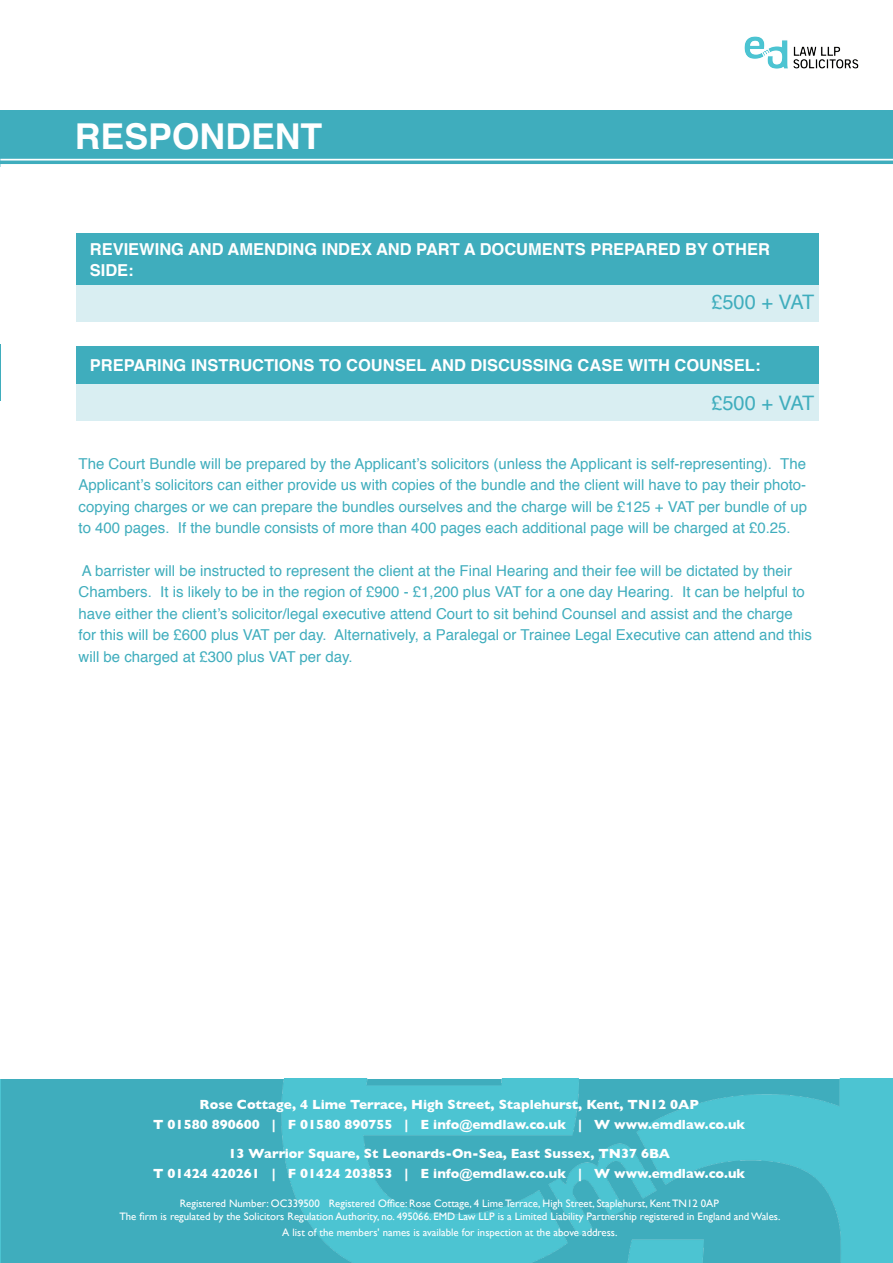
<style>
.page{position:relative;width:893px;height:1263px;background:#fff}
.page>*{position:absolute;margin:0;border:0;box-sizing:border-box;transform-origin:0 0}
.t1{font:700 35.7px "Helvetica";color:#fff}
.t2{font:19.95px "Helvetica";letter-spacing:-.035em;color:#3fadbd}
.t3{font:700 16.5px/20.4px "Helvetica";color:#fff}
.t4{font:15px/21.5px "Helvetica";color:#3fadbd;text-align:justify}
.t5{font:700 13.5px "Gill Sans";color:#fff}
.t6{font:10.8px "Gill Sans";color:#fff}
</style>
<div class="page">
<div style="left:0;top:1079px;width:892px;height:184px;background:#3fadbd"></div>
<img style="left:281px;top:1079px;width:612px;height:184px">
<img style="left:0;top:1079px;width:1px;height:183px">
<hr style="left:0;top:344px;width:1px;height:56px;background:#3fadbd">
<div style="left:0;top:111px;width:893px;height:56px;background:#3fadbd"></div>
<div style="left:0;top:164px;width:893px;height:5px;background:#fff"></div>
<hr style="left:0;top:159px;width:893px;height:2px;background:#fff">
<div style="left:77px;top:285px;width:742px;height:37px;background:#d9eef2"></div>
<div style="left:77px;top:234px;width:742px;height:51px;background:#3fadbd"></div>
<div style="left:77px;top:384px;width:742px;height:37px;background:#d9eef2"></div>
<div style="left:77px;top:346px;width:742px;height:38px;background:#3fadbd"></div>
<img style="left:744px;top:36px;width:115px;height:33px">
<p class="t1" style="left:75px;top:107px;width:249px">RESPONDENT</p>
<p class="t3" style="left:90px;top:240px;width:682px">REVIEWING AND AMENDING INDEX AND PART A DOCUMENTS PREPARED BY OTHER<br>SIDE:</p>
<p class="t2" style="left:711px;top:286px;width:104px">£500 + VAT</p>
<p class="t3" style="left:90px;top:355px;width:672px">PREPARING INSTRUCTIONS TO COUNSEL AND DISCUSSING CASE WITH COUNSEL:</p>
<p class="t2" style="left:711px;top:388px;width:104px">£500 + VAT</p>
<p class="t4" style="left:79px;top:453px;width:730px">The Court Bundle will be prepared by the Applicant’s solicitors (unless the Applicant is self-representing). The Applicant’s solicitors can either provide us with copies of the bundle and the client will have to pay their photo&shy;copying charges or we can prepare the bundles ourselves and the charge will be £125 + VAT per bundle of up to 400 pages. If the bundle consists of more than 400 pages each additional page will be charged at £0.25.</p>
<p class="t4" style="left:79px;top:560px;width:735px;text-align:left">A barrister will be instructed to represent the client at the Final Hearing and their fee will be dictated by their Chambers. It is likely to be in the region of £900 - £1,200 plus VAT for a one day Hearing. It can be helpful to have either the client’s solicitor/legal executive attend Court to sit behind Counsel and assist and the charge for this will be £600 plus VAT per day. Alternatively, a Paralegal or Trainee Legal Executive can attend and this will be charged at £300 plus VAT per day.</p>
<p class="t5" style="left:200px;top:1097px;width:501px">Rose Cottage, 4 Lime Terrace, High Street, Staplehurst, Kent, TN12 0AP</p>
<p class="t5" style="left:153px;top:1117px;width:594px">T 01580 890600 | F 01580 890755 | E info@emdlaw.co.uk | W www.emdlaw.co.uk</p>
<p class="t5" style="left:228px;top:1145px;width:443px">13 Warrior Square, St Leonards-On-Sea, East Sussex, TN37 6BA</p>
<p class="t5" style="left:153px;top:1165px;width:594px">T 01424 420261 | F 01424 203853 | E info@emdlaw.co.uk | W www.emdlaw.co.uk</p>
<p class="t6" style="left:180px;top:1197px;width:541px">Registered Number: OC339500 Registered Office: Rose Cottage, 4 Lime Terrace, High Street, Staplehurst, Kent TN12 0AP</p>
<p class="t6" style="left:119px;top:1210px;width:662px">The firm is regulated by the Solicitors Regulation Authority, no. 495066. EMD Law LLP is a Limited Liability Partnership registered in England and Wales.</p>
<p class="t6" style="left:282px;top:1226px;width:337px">A list of the members' names is available for inspection at the above address.</p>
</div>
